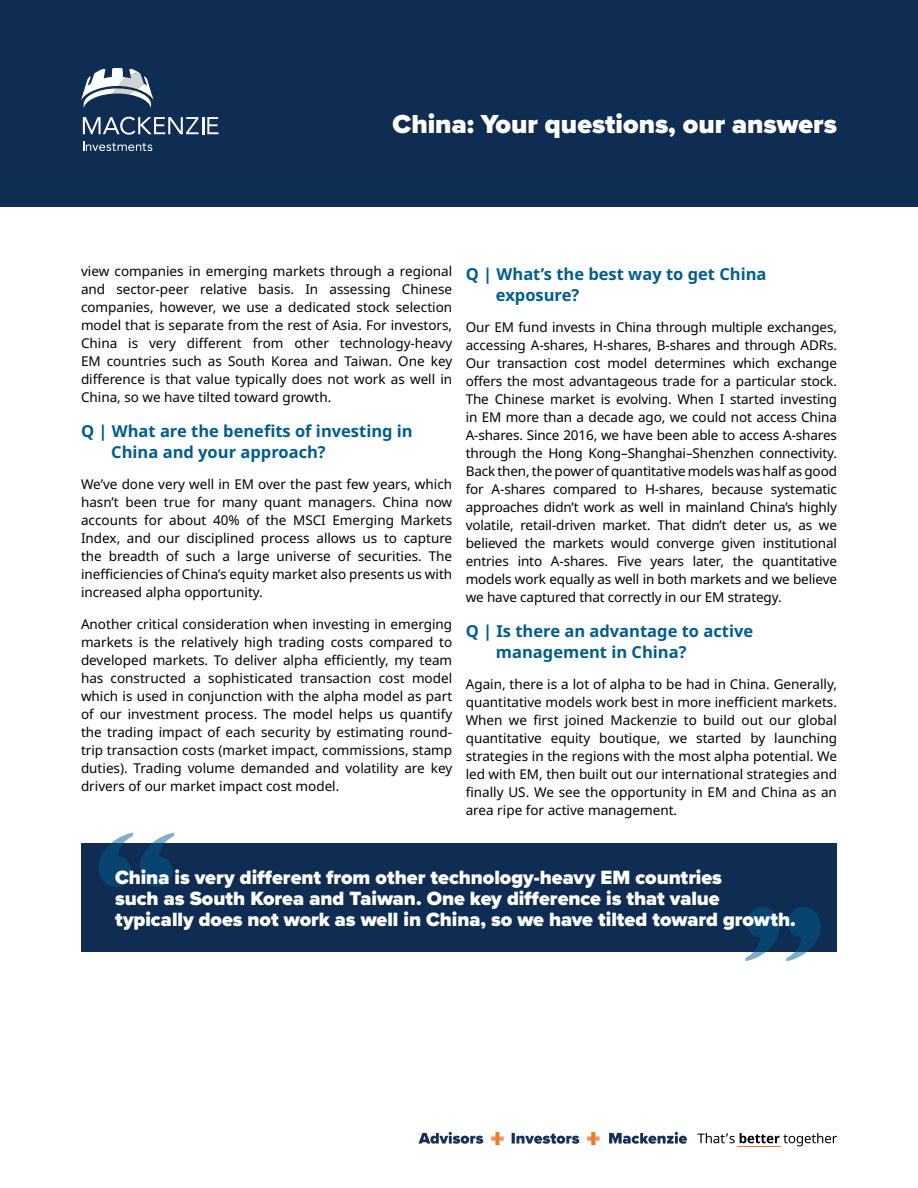
<style>
.page{position:relative;width:918px;height:1188px;background:#fff}
.page>*{position:absolute;margin:0;border:0;box-sizing:border-box;transform-origin:0 0}
.t1{font:900 27px "Proxima Nova";color:#fff}
.quote_-_blue{font:900 19.95px/21px "Proxima Nova";color:#fff}
.H3-blue{font:700 16.5px/21px "Noto Sans";color:#005d8e}
.body_copy{font:13.5px/18px "Noto Sans";color:#000;text-align:justify}
</style>
<div class="page">
<div style="left:0;top:0;width:918px;height:207px;background:#0f2d52"></div>
<div style="left:81px;top:843px;width:756px;height:108px;background:#0f2d52"></div>
<svg style="left:512px;top:1133px;width:67px;height:11px"></svg>
<hr style="left:738px;top:1146px;width:43px;height:1px;background:#ec7a2f">
<svg style="left:491px;top:1132px;width:13px;height:13px"></svg>
<svg style="left:587px;top:1132px;width:13px;height:13px"></svg>
<svg style="left:697px;top:1133px;width:140px;height:13px"></svg>
<svg style="left:609px;top:1132px;width:78px;height:12px"></svg>
<svg style="left:419px;top:1132px;width:64px;height:12px"></svg>
<svg style="left:83px;top:117px;width:136px;height:18px"></svg>
<svg style="left:83px;top:141px;width:69px;height:10px"></svg>
<svg style="left:81px;top:68px;width:73px;height:40px"></svg>
<svg style="left:99px;top:833px;width:75px;height:54px"></svg>
<svg style="left:745px;top:907px;width:76px;height:54px"></svg>
<h1 class="t1" style="left:393px;top:104px;width:446px">China: Your questions, our answers</h1>
<p class="body_copy" style="left:81px;top:263px;width:373px">view companies in emerging markets through a regional and sector-peer relative basis. In assessing Chinese companies, however, we use a dedicated stock selection model that is separate from the rest of Asia. For investors, China is very different from other technology-heavy EM countries such as South Korea and Taiwan. One key difference is that value typically does not work as well in China, so we have tilted toward growth.</p>
<h3 class="H3-blue" style="left:111px;top:421px;width:303px;text-indent:-30px">Q | What are the benefits of investing in<br>China and your approach?</h3>
<p class="body_copy" style="left:81px;top:476px;width:373px">We’ve done very well in EM over the past few years, which hasn’t been true for many quant managers. China now accounts for about 40% of the MSCI Emerging Markets Index, and our disciplined process allows us to capture the breadth of such a large universe of securities. The inefficiencies of China’s equity market also presents us with increased alpha opportunity.</p>
<p class="body_copy" style="left:81px;top:615px;width:373px">Another critical consideration when investing in emerging markets is the relatively high trading costs compared to developed markets. To deliver alpha efficiently, my team has constructed a sophisticated transaction cost model which is used in conjunction with the alpha model as part of our investment process. The model helps us quantify the trading impact of each security by estimating round&shy;trip transaction costs (market impact, commissions, stamp duties). Trading volume demanded and volatility are key drivers of our market impact cost model.</p>
<h3 class="H3-blue" style="left:496px;top:263px;width:272px;text-indent:-30px">Q | What’s the best way to get China exposure?</h3>
<p class="body_copy" style="left:466px;top:318px;width:373px">Our EM fund invests in China through multiple exchanges, accessing A-shares, H-shares, B-shares and through ADRs.<br>Our transaction cost model determines which exchange offers the most advantageous trade for a particular stock.<br>The Chinese market is evolving. When I started investing in EM more than a decade ago, we could not access China A-shares. Since 2016, we have been able to access A-shares through the Hong Kong–Shanghai–Shenzhen connectivity.<br>Back then, the power of quantitative models was half as good for A-shares compared to H-shares, because systematic approaches didn’t work as well in mainland China’s highly volatile, retail-driven market. That didn’t deter us, as we believed the markets would converge given institutional entries into A-shares. Five years later, the quantitative models work equally as well in both markets and we believe we have captured that correctly in our EM strategy.</p>
<h3 class="H3-blue" style="left:496px;top:620px;width:259px;text-indent:-30px">Q | Is there an advantage to active management in China?</h3>
<p class="body_copy" style="left:466px;top:675px;width:373px">Again, there is a lot of alpha to be had in China. Generally, quantitative models work best in more inefficient markets.<br>When we first joined Mackenzie to build out our global quantitative equity boutique, we started by launching strategies in the regions with the most alpha potential. We led with EM, then built out our international strategies and finally US. We see the opportunity in EM and China as an area ripe for active management.</p>
<p class="quote_-_blue" style="left:115px;top:867px;width:682px">China is very different from other technology-heavy EM countries<br>such as South Korea and Taiwan. One key difference is that value typically does not work as well in China, so we have tilted toward growth.</p>
</div>
